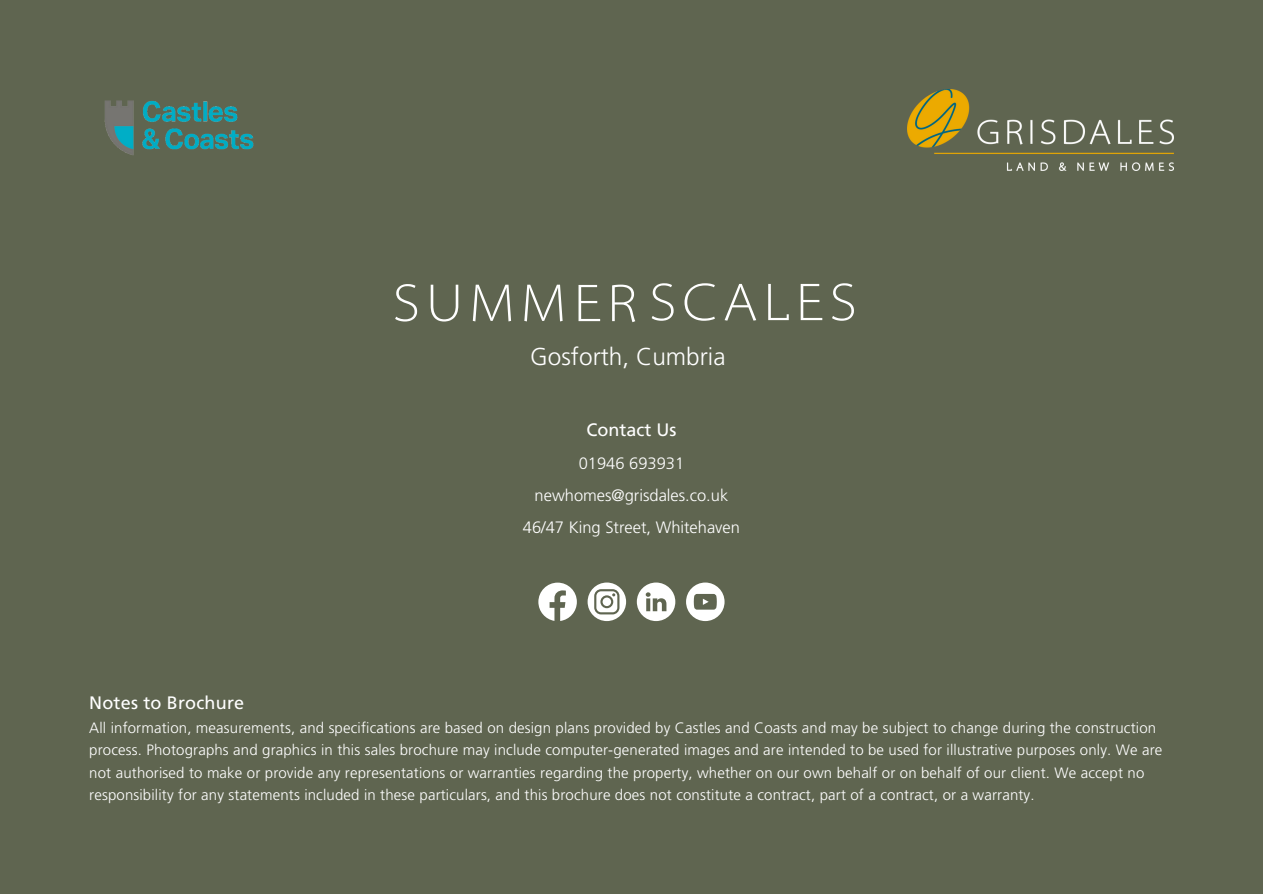
<style>
.page{position:relative;width:1263px;height:894px;background:#fff}
.page>*{position:absolute;margin:0;border:0;box-sizing:border-box;transform-origin:0 0}
.t1{font:53.7px "Santana Updated";letter-spacing:.115em;color:#fff}
.t2{font:300 24.45px "Frutiger LT Pro";color:#fff}
.t3{font:18px "Frutiger LT Pro";letter-spacing:.01em;color:#fff}
.t4{font:300 16.5px "Frutiger LT Pro";color:#fff}
.t5{font:300 15px/22.5px "Frutiger LT Pro";letter-spacing:.01em;color:#fff}
</style>
<div class="page">
<div style="left:0;top:0;width:1263px;height:893px;background:#5f6550"></div>
<img style="left:907px;top:89px;width:267px;height:81px">
<svg style="left:588px;top:582px;width:38px;height:39px"></svg>
<svg style="left:686px;top:582px;width:38px;height:39px"></svg>
<svg style="left:538px;top:582px;width:39px;height:38px"></svg>
<svg style="left:637px;top:582px;width:38px;height:39px"></svg>
<img style="left:104px;top:100px;width:150px;height:55px">
<h1 class="t1" style="left:393px;top:276px;width:465px">SUMMER SCALES</h1>
<h1 class="t2" style="left:530px;top:341px;width:197px">Gosforth, Cumbria</h1>
<p class="t3" style="left:586px;top:419px;width:92px">Contact Us</p>
<p class="t4" style="left:579px;top:453px;width:107px">01946 693931</p>
<p class="t4" style="left:535px;top:485px;width:195px">newhomes@grisdales.co.uk</p>
<p class="t4" style="left:523px;top:517px;width:219px">46/47 King Street, Whitehaven</p>
<h2 class="t3" style="left:89px;top:691px;width:156px">Notes to Brochure</h2>
<p class="t5" style="left:89px;top:715px;width:1074px">All information, measurements, and specifications are based on design plans provided by Castles and Coasts and may be subject to change during the construction process. Photographs and graphics in this sales brochure may include computer-generated images and are intended to be used for illustrative purposes only. We are not authorised to make or provide any representations or warranties regarding the property, whether on our own behalf or on behalf of our client. We accept no responsibility for any statements included in these particulars, and this brochure does not constitute a contract, part of a contract, or a warranty.</p>
</div>
